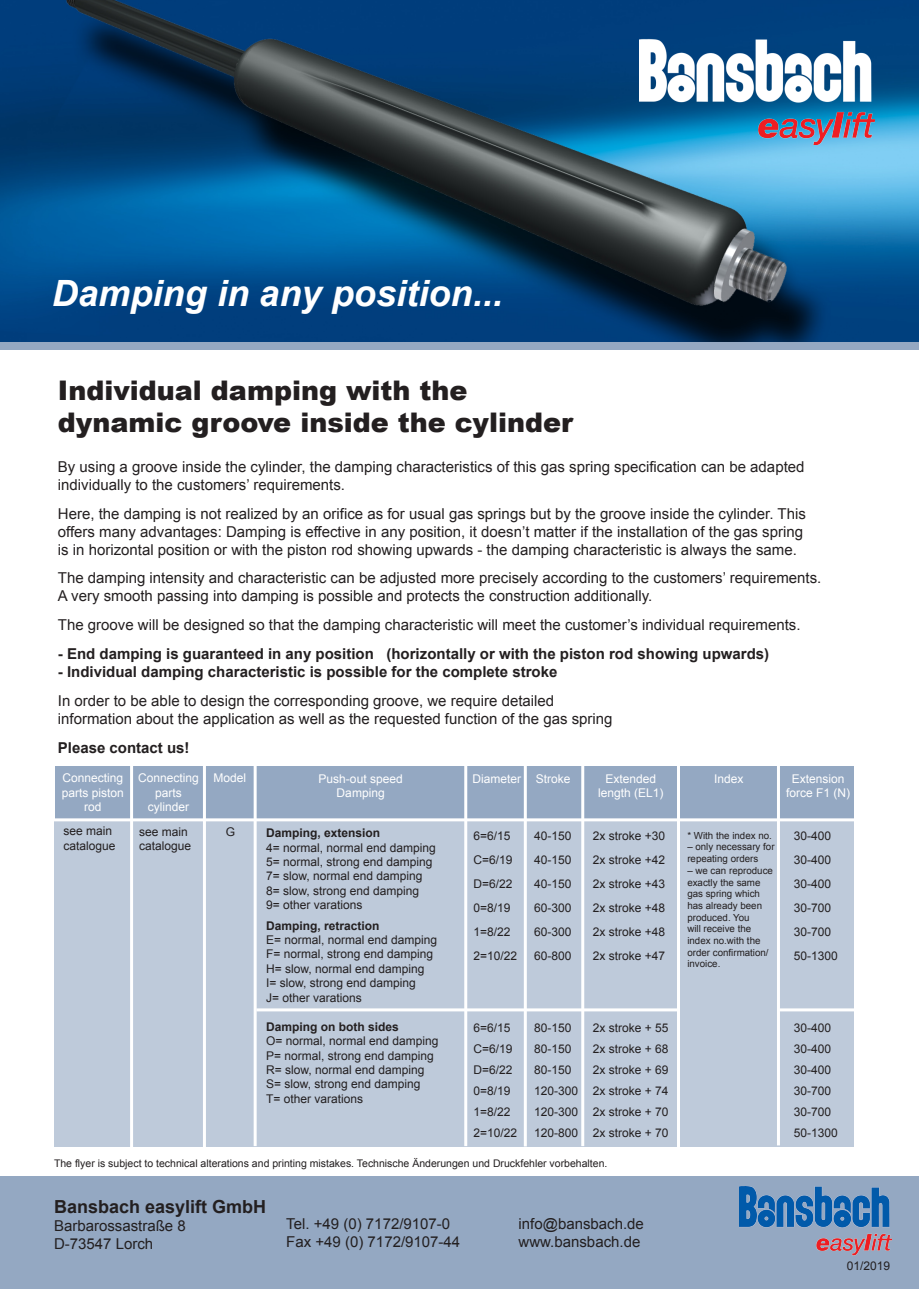
<style>
.page{position:relative;width:919px;height:1289px;background:#fff}
.page>*{position:absolute;margin:0;border:0;box-sizing:border-box;transform-origin:0 0}
.t1{font:italic 700 36.15px "Arial";color:#fff}
.t2{font:900 27px "Arial";color:#231f20}
.t3{font:700 18px "Arial";color:#231f20}
.t4{font:15px "Arial";color:#231f20}
.t5{font:700 15px "Arial";color:#231f20}
.t6{font:12px "Arial";color:#231f20}
.t7{font:12px/14.4px "Arial";color:#fff;text-align:center}
.t8{font:700 12px "Arial";color:#231f20}
.t9{font:10.5px "Arial";color:#231f20}
.t10{font:9.75px/11.7px "Arial";color:#231f20}
</style>
<div class="page">
<div style="left:0;top:337px;width:918px;height:12px;background:#94a8c2"></div>
<img style="left:0;top:0;width:918px;height:341px">
<div style="left:0;top:1175px;width:918px;height:113px;background:#94a8c2"></div>
<img style="left:739px;top:1186px;width:152px;height:70px">
<div style="left:55px;top:766px;width:798px;height:54px;background:#94a8c2"></div>
<div style="left:54px;top:819px;width:799px;height:327px;background:#becada"></div>
<hr style="left:130px;top:764px;width:3px;height:383px;background:#fff">
<hr style="left:203px;top:764px;width:3px;height:385px;background:#fff">
<hr style="left:254px;top:764px;width:2px;height:382px;background:#fff">
<hr style="left:51px;top:818px;width:804px;height:3px;background:#fff">
<hr style="left:464px;top:764px;width:3px;height:382px;background:#fff">
<hr style="left:524px;top:765px;width:2px;height:381px;background:#fff">
<hr style="left:677px;top:764px;width:3px;height:383px;background:#fff">
<hr style="left:256px;top:1008px;width:422px;height:3px;background:#fff">
<hr style="left:581px;top:764px;width:3px;height:382px;background:#fff">
<hr style="left:776px;top:764px;width:3px;height:381px;background:#fff">
<hr style="left:777px;top:1008px;width:89px;height:3px;background:#fff">
<img style="left:639px;top:36px;width:235px;height:109px">
<p class="t1" style="left:52px;top:269px;width:452px">Damping in any position...</p>
<p class="t2" style="left:58px;top:370px;width:411px">Individual damping with the</p>
<p class="t2" style="left:58px;top:403px;width:516px">dynamic groove inside the cylinder</p>
<p class="t4" style="left:58px;top:456px;width:748px">By using a groove inside the cylinder, the damping characteristics of this gas spring specification can be adapted</p>
<p class="t4" style="left:58px;top:474px;width:289px">individually to the customers’ requirements.</p>
<p class="t4" style="left:58px;top:503px;width:749px">Here, the damping is not realized by an orifice as for usual gas springs but by the groove inside the cylinder. This</p>
<p class="t4" style="left:58px;top:521px;width:746px">offers many advantages: Damping is effective in any position, it doesn’t matter if the installation of the gas spring</p>
<p class="t4" style="left:58px;top:539px;width:740px">is in horizontal position or with the piston rod showing upwards - the damping characteristic is always the same.</p>
<p class="t4" style="left:58px;top:568px;width:765px">The damping intensity and characteristic can be adjusted more precisely according to the customers’ requirements.</p>
<p class="t4" style="left:58px;top:586px;width:596px">A very smooth passing into damping is possible and protects the construction additionally.</p>
<p class="t4" style="left:58px;top:615px;width:744px">The groove will be designed so that the damping characteristic will meet the customer’s individual requirements.</p>
<p class="t5" style="left:58px;top:643px;width:712px">- End damping is guaranteed in any position (horizontally or with the piston rod showing upwards)</p>
<p class="t5" style="left:58px;top:661px;width:501px">- Individual damping characteristic is possible for the complete stroke</p>
<p class="t4" style="left:58px;top:690px;width:498px">In order to be able to design the corresponding groove, we require detailed</p>
<p class="t4" style="left:58px;top:708px;width:556px">information about the application as well as the requested function of the gas spring</p>
<p class="t5" style="left:58px;top:737px;width:133px">Please contact us!</p>
<p class="t7" style="left:62px;top:771px;width:62px">Connecting</p>
<p class="t7" style="left:62px;top:785px;width:64px">parts piston</p>
<p class="t7" style="left:84px;top:799px;width:19px">rod</p>
<p class="t6" style="left:63px;top:823px;width:50px">see main</p>
<p class="t6" style="left:63px;top:837px;width:54px">catalogue</p>
<p class="t7" style="left:138px;top:771px;width:62px">Connecting</p>
<p class="t7" style="left:155px;top:785px;width:28px">parts</p>
<p class="t7" style="left:148px;top:799px;width:43px">cylinder</p>
<p class="t6" style="left:139px;top:823px;width:50px">see main</p>
<p class="t6" style="left:139px;top:837px;width:54px">catalogue</p>
<p class="t7" style="left:213px;top:771px;width:34px">Model</p>
<p class="t7" style="left:318px;top:771px;width:86px">Push-out speed</p>
<p class="t7" style="left:336px;top:785px;width:50px">Damping</p>
<p class="t6" style="left:226px;top:823px;width:11px">G</p>
<p class="t8" style="left:266px;top:824px;width:116px">Damping, extension</p>
<p class="t6" style="left:266px;top:839px;width:171px">4= normal, normal end damping</p>
<p class="t6" style="left:266px;top:853px;width:168px">5= normal, strong end damping</p>
<p class="t6" style="left:266px;top:868px;width:158px">7= slow, normal end damping</p>
<p class="t6" style="left:266px;top:882px;width:155px">8= slow, strong end damping</p>
<p class="t6" style="left:266px;top:897px;width:98px">9= other varations</p>
<p class="t8" style="left:266px;top:917px;width:115px">Damping, retraction</p>
<p class="t6" style="left:266px;top:931px;width:173px">E= normal, normal end damping</p>
<p class="t6" style="left:266px;top:946px;width:169px">F= normal, strong end damping</p>
<p class="t6" style="left:266px;top:960px;width:160px">H= slow, normal end damping</p>
<p class="t6" style="left:266px;top:975px;width:151px">I= slow, strong end damping</p>
<p class="t6" style="left:266px;top:989px;width:97px">J= other varations</p>
<p class="t8" style="left:266px;top:1018px;width:134px">Damping on both sides</p>
<p class="t6" style="left:266px;top:1032px;width:174px">O= normal, normal end damping</p>
<p class="t6" style="left:266px;top:1047px;width:169px">P= normal, strong end damping</p>
<p class="t6" style="left:266px;top:1061px;width:160px">R= slow, normal end damping</p>
<p class="t6" style="left:266px;top:1076px;width:156px">S= slow, strong end damping</p>
<p class="t6" style="left:266px;top:1090px;width:99px">T= other varations</p>
<p class="t7" style="left:536px;top:771px;width:36px">Stroke</p>
<p class="t7" style="left:472px;top:771px;width:50px">Diameter</p>
<p class="t7" style="left:598px;top:771px;width:67px">Extended length (EL1)</p>
<p class="t7" style="left:714px;top:771px;width:31px">Index</p>
<p class="t7" style="left:786px;top:771px;width:66px">Extension force F1 (N)</p>
<p class="t6" style="left:473px;top:828px;width:39px">6=6/15</p>
<p class="t6" style="left:473px;top:852px;width:41px">C=6/19</p>
<p class="t6" style="left:473px;top:876px;width:41px">D=6/22</p>
<p class="t6" style="left:473px;top:900px;width:39px">0=8/19</p>
<p class="t6" style="left:473px;top:924px;width:39px">1=8/22</p>
<p class="t6" style="left:473px;top:948px;width:45px">2=10/22</p>
<p class="t10" style="left:687px;top:829px;width:86px">* With the index no.</p>
<p class="t10" style="left:687px;top:841px;width:89px">– only necessary for</p>
<p class="t10" style="left:687px;top:852px;width:72px">repeating orders</p>
<p class="t10" style="left:687px;top:864px;width:87px">– we can reproduce exactly the same gas spring which has already been produced. You</p>
<p class="t10" style="left:687px;top:923px;width:83px">will receive the index no.with the order confirmation/ invoice.</p>
<p class="t6" style="left:534px;top:828px;width:39px">40-150</p>
<p class="t6" style="left:534px;top:852px;width:39px">40-150</p>
<p class="t6" style="left:534px;top:876px;width:39px">40-150</p>
<p class="t6" style="left:534px;top:900px;width:39px">60-300</p>
<p class="t6" style="left:534px;top:924px;width:39px">60-300</p>
<p class="t6" style="left:534px;top:948px;width:39px">60-800</p>
<p class="t6" style="left:592px;top:828px;width:74px">2x stroke +30</p>
<p class="t6" style="left:592px;top:852px;width:74px">2x stroke +42</p>
<p class="t6" style="left:592px;top:876px;width:74px">2x stroke +43</p>
<p class="t6" style="left:592px;top:900px;width:74px">2x stroke +48</p>
<p class="t6" style="left:592px;top:924px;width:74px">2x stroke +48</p>
<p class="t6" style="left:592px;top:948px;width:74px">2x stroke +47</p>
<p class="t6" style="left:793px;top:828px;width:39px">30-400</p>
<p class="t6" style="left:793px;top:852px;width:39px">30-400</p>
<p class="t6" style="left:793px;top:876px;width:39px">30-400</p>
<p class="t6" style="left:793px;top:900px;width:39px">30-700</p>
<p class="t6" style="left:793px;top:924px;width:39px">30-700</p>
<p class="t6" style="left:793px;top:948px;width:46px">50-1300</p>
<p class="t6" style="left:473px;top:1019px;width:39px">6=6/15</p>
<p class="t6" style="left:473px;top:1040px;width:41px">C=6/19</p>
<p class="t6" style="left:473px;top:1061px;width:41px">D=6/22</p>
<p class="t6" style="left:473px;top:1082px;width:39px">0=8/19</p>
<p class="t6" style="left:473px;top:1103px;width:39px">1=8/22</p>
<p class="t6" style="left:473px;top:1124px;width:45px">2=10/22</p>
<p class="t6" style="left:534px;top:1019px;width:39px">80-150</p>
<p class="t6" style="left:534px;top:1040px;width:39px">80-150</p>
<p class="t6" style="left:534px;top:1061px;width:39px">80-150</p>
<p class="t6" style="left:534px;top:1082px;width:46px">120-300</p>
<p class="t6" style="left:534px;top:1103px;width:46px">120-300</p>
<p class="t6" style="left:534px;top:1124px;width:46px">120-800</p>
<p class="t6" style="left:592px;top:1019px;width:77px">2x stroke + 55</p>
<p class="t6" style="left:592px;top:1040px;width:77px">2x stroke + 68</p>
<p class="t6" style="left:592px;top:1061px;width:77px">2x stroke + 69</p>
<p class="t6" style="left:592px;top:1082px;width:77px">2x stroke + 74</p>
<p class="t6" style="left:592px;top:1103px;width:77px">2x stroke + 70</p>
<p class="t6" style="left:592px;top:1124px;width:77px">2x stroke + 70</p>
<p class="t6" style="left:793px;top:1019px;width:39px">30-400</p>
<p class="t6" style="left:793px;top:1040px;width:39px">30-400</p>
<p class="t6" style="left:793px;top:1061px;width:39px">30-400</p>
<p class="t6" style="left:793px;top:1082px;width:39px">30-700</p>
<p class="t6" style="left:793px;top:1103px;width:39px">30-700</p>
<p class="t6" style="left:793px;top:1124px;width:46px">50-1300</p>
<p class="t9" style="left:54px;top:1156px;width:555px">The flyer is subject to technical alterations and printing mistakes. Technische Änderungen und Druckfehler vorbehalten.</p>
<p class="t3" style="left:54px;top:1194px;width:214px">Bansbach easylift GmbH</p>
<p class="t4" style="left:54px;top:1215px;width:133px">Barbarossastraße 8</p>
<p class="t4" style="left:54px;top:1233px;width:101px">D-73547 Lorch</p>
<p class="t4" style="left:518px;top:1213px;width:127px">info@bansbach.de</p>
<p class="t4" style="left:518px;top:1231px;width:123px">www.bansbach.de</p>
<p class="t4" style="left:286px;top:1213px;width:165px">Tel. +49 (0) 7172/9107-0</p>
<p class="t4" style="left:286px;top:1231px;width:175px">Fax +49 (0) 7172/9107-44</p>
<p class="t6" style="left:846px;top:1257px;width:45px">01/2019</p>
</div>
